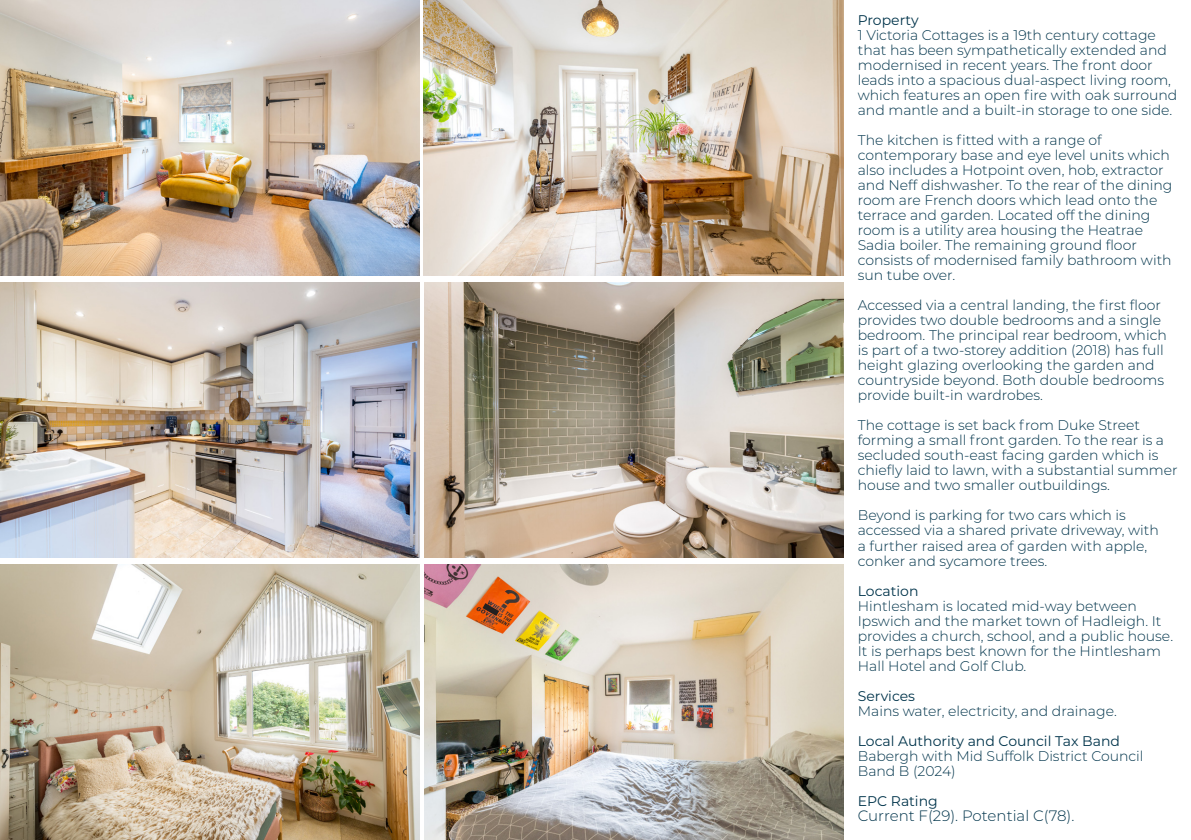
<style>
.page{position:relative;width:1191px;height:840px;background:#fff}
.page>*{position:absolute;margin:0;border:0;box-sizing:border-box;transform-origin:0 0}
.t1{font:300 15px "Montserrat";color:#00344b}
.t2{font:300 14px/15px "Montserrat";color:#00344b}
.t3{font:14px "Montserrat";color:#00344b}
</style>
<div class="page">
<img style="left:424px;top:282px;width:419px;height:275px">
<img style="left:0;top:282px;width:419px;height:275px">
<img style="left:424px;top:0;width:419px;height:276px">
<img style="left:0;top:0;width:419px;height:276px">
<img style="left:0;top:564px;width:419px;height:275px">
<img style="left:424px;top:564px;width:419px;height:275px">
<svg style="left:481px;top:601px;width:19px;height:16px"></svg>
<p class="t3" style="left:857px;top:10px;width:62px">Property</p>
<p class="t2" style="left:857px;top:27px;width:321px">1 Victoria Cottages is a 19th century cottage that has been sympathetically extended and modernised in recent years. The front door leads into a spacious dual-aspect living room, which features an open fire with oak surround and mantle and a built-in storage to one side.</p>
<p class="t2" style="left:857px;top:132px;width:246px">The kitchen is fitted with a range of</p>
<p class="t2" style="left:857px;top:147px;width:316px">contemporary base and eye level units which also includes a Hotpoint oven, hob, extractor and Neff dishwasher. To the rear of the dining room are French doors which lead onto the terrace and garden. Located off the dining room is a utility area housing the Heatrae Sadia boiler. The remaining ground floor consists of modernised family bathroom with sun tube over.</p>
<p class="t2" style="left:857px;top:297px;width:310px">Accessed via a central landing, the first floor provides two double bedrooms and a single bedroom. The principal rear bedroom, which is part of a two-storey addition (2018) has full height glazing overlooking the garden and countryside beyond. Both double bedrooms provide built-in wardrobes.</p>
<p class="t2" style="left:857px;top:417px;width:321px">The cottage is set back from Duke Street forming a small front garden. To the rear is a secluded south-east facing garden which is chiefly laid to lawn, with a substantial summer house and two smaller outbuildings.</p>
<p class="t2" style="left:857px;top:507px;width:303px">Beyond is parking for two cars which is accessed via a shared private driveway, with a further raised area of garden with apple, conker and sycamore trees.</p>
<p class="t3" style="left:857px;top:580px;width:62px">Location</p>
<p class="t2" style="left:857px;top:597px;width:317px">Hintlesham is located mid-way between Ipswich and the market town of Hadleigh. It provides a church, school, and a public house.<br>It is perhaps best known for the Hintlesham Hall Hotel and Golf Club.</p>
<p class="t3" style="left:857px;top:685px;width:59px">Services</p>
<p class="t2" style="left:857px;top:702px;width:260px">Mains water, electricity, and drainage.</p>
<p class="t3" style="left:857px;top:730px;width:264px">Local Authority and Council Tax Band</p>
<p class="t2" style="left:857px;top:747px;width:287px">Babergh with Mid Suffolk District Council</p>
<p class="t2" style="left:857px;top:762px;width:99px">Band B (2024)</p>
<p class="t3" style="left:857px;top:790px;width:82px">EPC Rating</p>
<p class="t1" style="left:857px;top:804px;width:218px">Current F(29). Potential C(78).</p>
</div>
